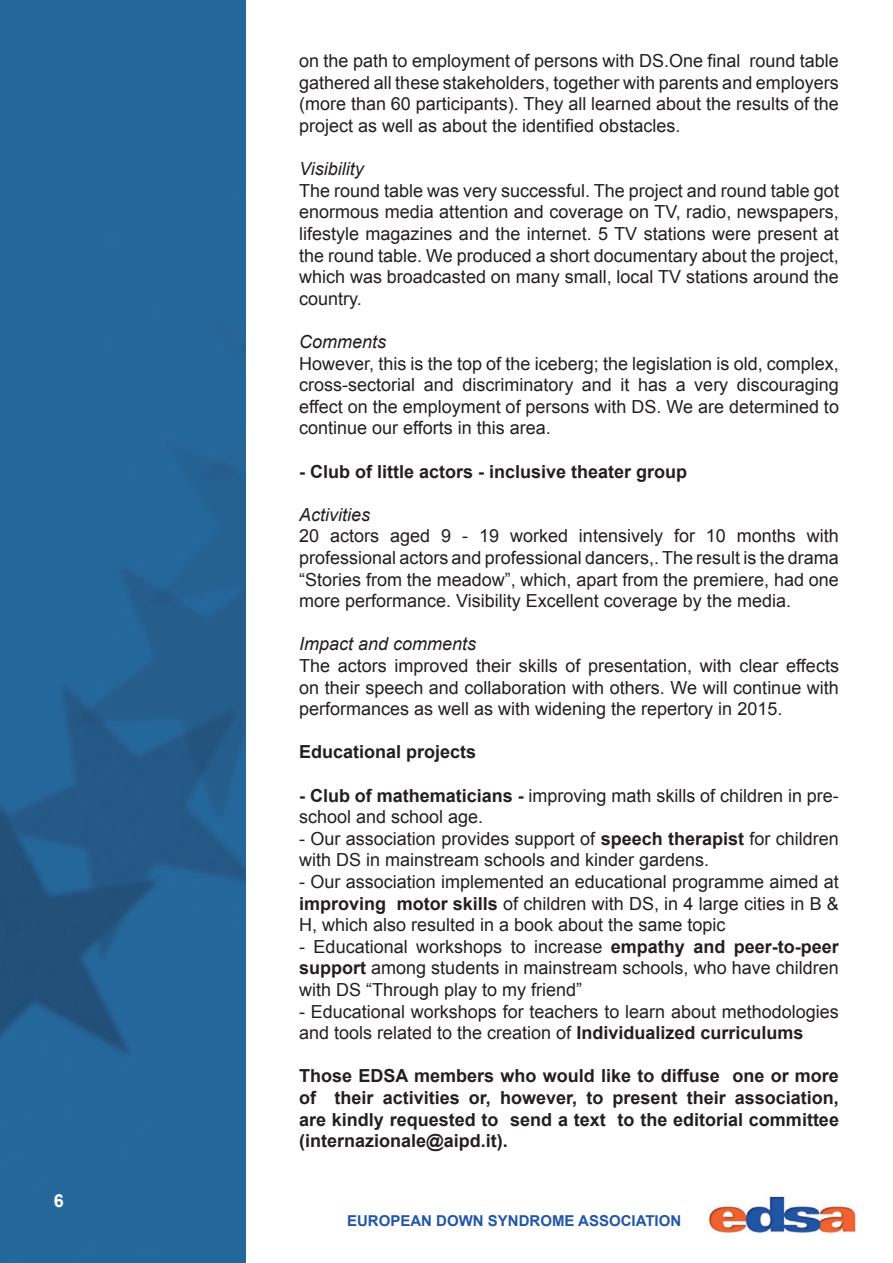
<style>
.page{position:relative;width:893px;height:1263px;background:#fff}
.page>*{position:absolute;margin:0;border:0;box-sizing:border-box;transform-origin:0 0}
.t1{font:18px/21.6px "Arial";color:#231f20;text-align:justify}
.t2{font:700 18px/21.6px "Arial";color:#231f20;text-align:justify}
.t3{font:italic 18px "Arial";color:#231f20}
.t4{font:700 18px "Arial";color:#fff}
.t5{font:700 15px "Arial";color:#2155a5}
.s1{font-weight:700}
</style>
<div class="page">
<img style="left:708px;top:1196px;width:148px;height:38px">
<img style="left:0;top:0;width:245px;height:1263px">
<p class="t4" style="left:54px;top:1189px;width:12px">6</p>
<p class="t1" style="left:299px;top:50px;width:541px">on the path to employment of persons with DS.One final round table gathered all these stakeholders, together with parents and employers (more than 60 participants). They all learned about the results of the project as well as about the identified obstacles.</p>
<p class="t3" style="left:299px;top:157px;width:66px">Visibility</p>
<p class="t1" style="left:299px;top:180px;width:541px">The round table was very successful. The project and round table got enormous media attention and coverage on TV, radio, newspapers, lifestyle magazines and the internet. 5 TV stations were present at the round table. We produced a short documentary about the project, which was broadcasted on many small, local TV stations around the country.</p>
<p class="t3" style="left:299px;top:330px;width:89px">Comments</p>
<p class="t1" style="left:299px;top:353px;width:541px">However, this is the top of the iceberg; the legislation is old, complex, cross-sectorial and discriminatory and it has a very discouraging effect on the employment of persons with DS. We are determined to continue our efforts in this area.</p>
<p class="t2" style="left:299px;top:461px;width:390px">- Club of little actors - inclusive theater group</p>
<p class="t3" style="left:299px;top:503px;width:73px">Activities</p>
<p class="t1" style="left:299px;top:525px;width:541px">20 actors aged 9 - 19 worked intensively for 10 months with professional actors and professional dancers,. The result is the drama “Stories from the meadow”, which, apart from the premiere, had one more performance. Visibility Excellent coverage by the media.</p>
<p class="t3" style="left:299px;top:632px;width:179px">Impact and comments</p>
<p class="t1" style="left:299px;top:655px;width:541px">The actors improved their skills of presentation, with clear effects on their speech and collaboration with others. We will continue with performances as well as with widening the repertory in 2015.</p>
<p class="t2" style="left:299px;top:742px;width:179px">Educational projects</p>
<p class="t1" style="left:299px;top:785px;width:541px"><span class="s1">- Club of mathematicians -</span> improving math skills of children in pre&shy;school and school age.</p>
<p class="t1" style="left:299px;top:828px;width:541px">- Our association provides support of <span class="s1">speech therapist</span> for children with DS in mainstream schools and kinder gardens.</p>
<p class="t1" style="left:299px;top:871px;width:541px">- Our association implemented an educational programme aimed at <span class="s1">improving motor skills</span> of children with DS, in 4 large cities in B &amp; H, which also resulted in a book about the same topic</p>
<p class="t1" style="left:299px;top:936px;width:541px">- Educational workshops to increase <span class="s1">empathy and peer-to-peer support</span> among students in mainstream schools, who have children with DS “Through play to my friend”</p>
<p class="t1" style="left:299px;top:1001px;width:541px">- Educational workshops for teachers to learn about methodologies and tools related to the creation of <span class="s1">Individualized curriculums</span></p>
<p class="t2" style="left:299px;top:1066px;width:541px">Those EDSA members who would like to diffuse one or more of their activities or, however, to present their association, are kindly requested to send a text to the editorial committee (internazionale@aipd.it).</p>
<p class="t5" style="left:347px;top:1210px;width:336px">EUROPEAN DOWN SYNDROME ASSOCIATION</p>
</div>
